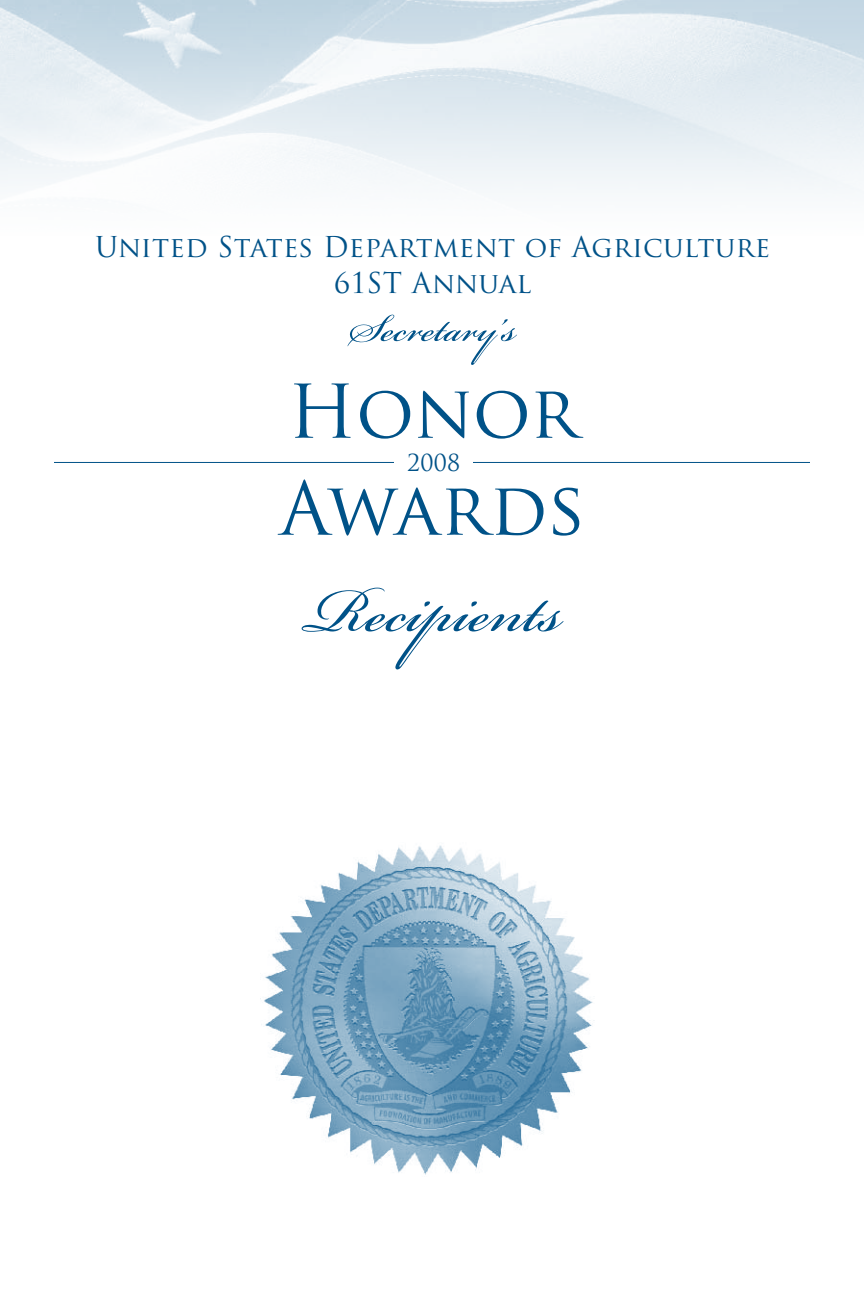
<style>
.page{position:relative;width:864px;height:1296px;background:#fff}
.page>*{position:absolute;margin:0;border:0;box-sizing:border-box;transform-origin:0 0}
.t1{font:96px "Bickham Script Pro";letter-spacing:.005em;color:#005288}
.t2{font:72px/97px "Trajan Pro";letter-spacing:-.005em;color:#005288}
.t3{font:60px "Bickham Script Pro";color:#005288}
.t4{font:28px/36px "Trajan Pro";letter-spacing:.01em;color:#005288;text-align:center}
.t5{font:22.8px "Trajan Pro";color:#005288}
</style>
<div class="page">
<hr style="left:54px;top:462px;width:756px;height:1px;background:#005288">
<div style="left:394px;top:452px;width:79px;height:22px;background:#fff"></div>
<img style="left:260px;top:845px;width:335px;height:330px">
<p class="t4" style="left:95px;top:228px;width:677px">United States Department of Agriculture<br>61ST Annual</p>
<h3 class="t3" style="left:349px;top:285px;width:171px">Secretary’s</h3>
<h2 class="t2" style="left:280px;top:362px;width:308px">Honor<br>Awards</h2>
<p class="t5" style="left:407px;top:449px;width:54px">2008</p>
<h1 class="t1" style="left:303px;top:541px;width:265px">Recipients</h1>
</div>
